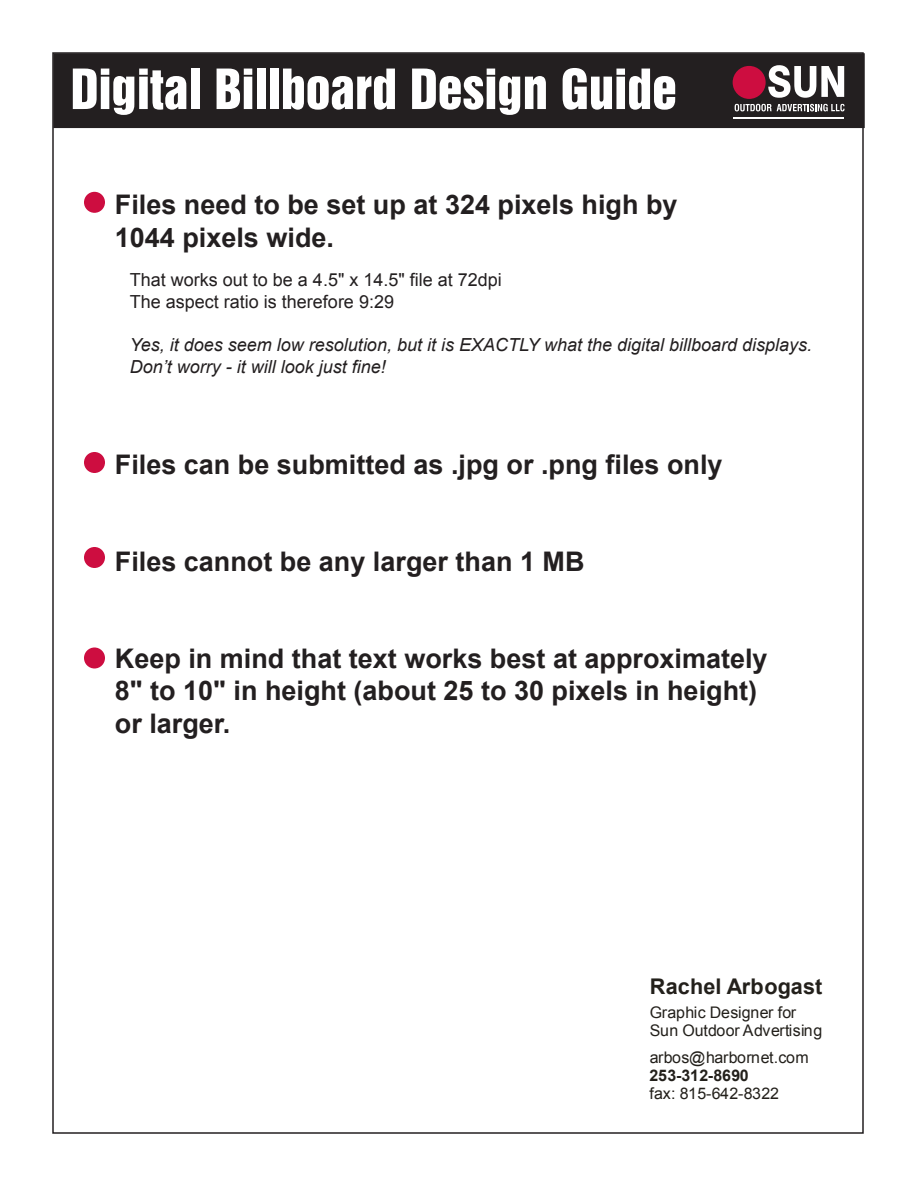
<style>
.page{position:relative;width:918px;height:1188px;background:#fff}
.page>*{position:absolute;margin:0;border:0;box-sizing:border-box;transform-origin:0 0}
.t1{font:50.55px "Swiss 921 BT Regular A";color:#fff}
.t2{font:700 27px/32.4px "Arial";color:#231f20}
.t3{font:700 21.6px "Arial";letter-spacing:.01em;color:#23201b}
.t4{font:italic 18px/21.6px "Arial";color:#231f20}
.t5{font:18px/21.6px "Arial";color:#231f20}
.t6{font:16.05px/17.7px "Arial";letter-spacing:-.015em;color:#23201b}
.t7{font:700 16.05px "Arial";letter-spacing:-.025em;color:#23201b}
</style>
<div class="page">
<div style="left:53px;top:53px;width:812px;height:75px;background:#231f20;border:2px solid #231f20"></div>
<div style="left:84px;top:192px;width:21px;height:21px;background:#cd0d40;border-radius:50%"></div>
<div style="left:733px;top:66px;width:33px;height:33px;background:#cd0d40;border-radius:50%"></div>
<svg style="left:768px;top:65px;width:76px;height:33px"></svg>
<svg style="left:735px;top:104px;width:110px;height:7px"></svg>
<hr style="left:734px;top:117px;width:110px;height:2px;background:#fff">
<div style="left:84px;top:452px;width:21px;height:21px;background:#cd0d40;border-radius:50%"></div>
<div style="left:84px;top:547px;width:21px;height:21px;background:#cd0d40;border-radius:50%"></div>
<div style="left:84px;top:647px;width:21px;height:21px;background:#cd0d40;border-radius:50%"></div>
<h1 class="t1" style="left:71px;top:56px;width:608px">Digital Billboard Design Guide</h1>
<p class="t2" style="left:115px;top:190px;width:564px">Files need to be set up at 324 pixels high by<br>1044 pixels wide.</p>
<p class="t5" style="left:130px;top:270px;width:373px">That works out to be a 4.5" x 14.5" file at 72dpi<br>The aspect ratio is therefore 9:29</p>
<p class="t4" style="left:130px;top:334px;width:684px">Yes, it does seem low resolution, but it is EXACTLY what the digital billboard displays.<br>Don’t worry - it will look just fine!</p>
<p class="t2" style="left:115px;top:449px;width:609px">Files can be submitted as .jpg or .png files only</p>
<p class="t2" style="left:115px;top:546px;width:471px">Files cannot be any larger than 1 MB</p>
<p class="t2" style="left:115px;top:643px;width:654px">Keep in mind that text works best at approximately<br>8" to 10" in height (about 25 to 30 pixels in height) or larger.</p>
<p class="t3" style="left:650px;top:972px;width:174px">Rachel Arbogast</p>
<p class="t6" style="left:650px;top:1004px;width:174px">Graphic Designer for<br>Sun Outdoor Advertising</p>
<p class="t6" style="left:650px;top:1049px;width:161px">arbos@harbornet.com</p>
<p class="t7" style="left:650px;top:1065px;width:101px">253-312-8690</p>
<p class="t6" style="left:650px;top:1084px;width:131px">fax: 815-642-8322</p>
</div>
